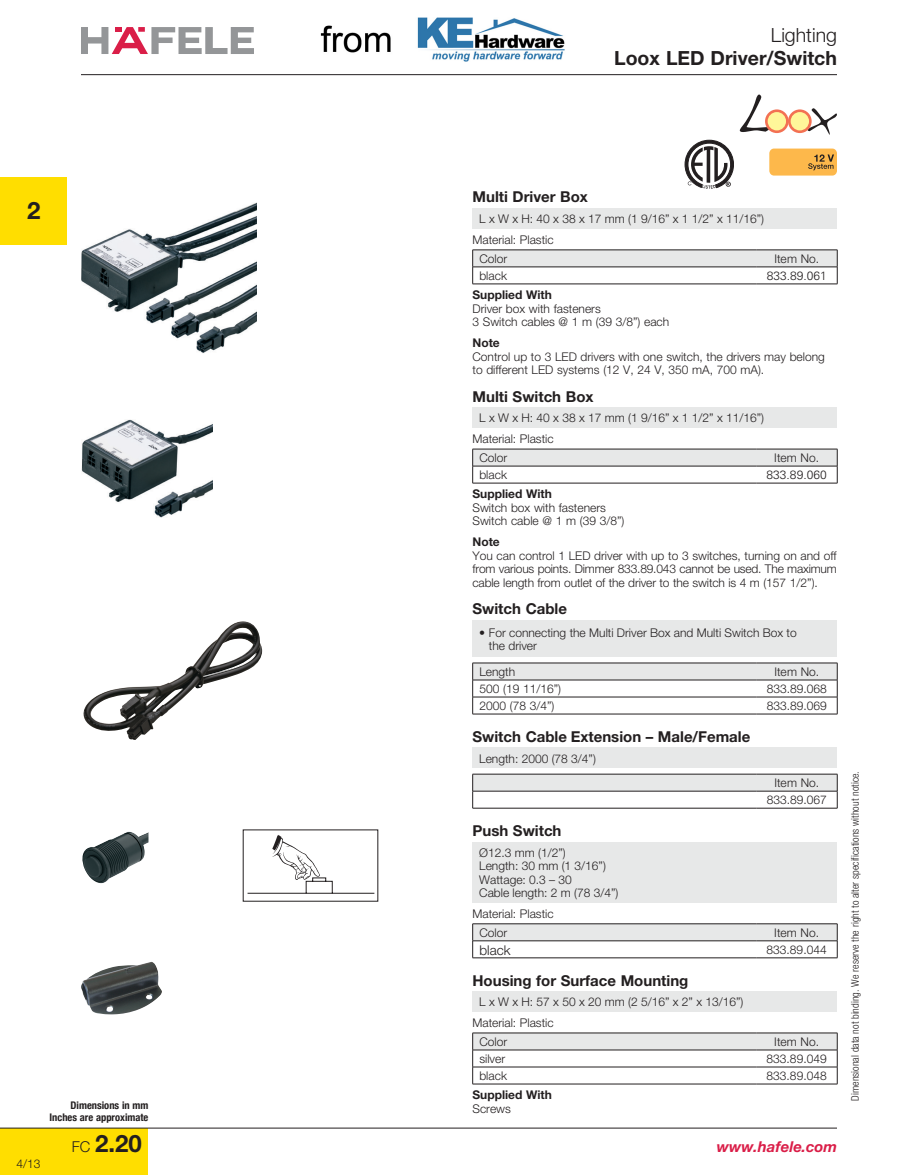
<style>
.page{position:relative;width:918px;height:1175px;background:#fff}
.page>*{position:absolute;margin:0;border:0;box-sizing:border-box;transform-origin:0 0}
.t1{font:700 24px "Helvetica Neue";color:#231f20}
.t2{font:700 19.5px "Helvetica Neue";color:#231f20}
.t3{font:300 19.5px "Helvetica Neue";color:#231f20}
.t4{font:700 15px "Helvetica Neue";color:#231f20}
.t5{font:italic 700 15px "Helvetica Neue";color:#da1e48}
.t6{font:300 13.5px "Helvetica Neue";color:#231f20}
.t7{font:300 12px/13.5px "Helvetica Neue";color:#231f20}
.t8{font:700 12px "Helvetica Neue";color:#231f20}
.t9{font:300 12px "Univers";color:#231f20}
.t10{font:300 condensed 10.5px "Helvetica Neue";color:#231f20}
.t11{font:700 condensed 10.5px/12px "Helvetica Neue";color:#231f20;text-align:right}
.s1{font-weight:300;font-size:15px}
</style>
<div class="page">
<div style="left:0;top:1127px;width:148px;height:47px;background:#ffde00"></div>
<svg style="left:81px;top:27px;width:173px;height:27px"></svg>
<hr style="left:81px;top:74px;width:756px;height:1px;background:#231f20">
<hr style="left:0;top:1127px;width:837px;height:1px;background:#231f20">
<svg style="left:740px;top:94px;width:29px;height:38px"></svg>
<svg style="left:808px;top:108px;width:29px;height:27px"></svg>
<svg style="left:788px;top:109px;width:24px;height:24px"></svg>
<div style="left:791px;top:112px;width:18px;height:18px;background:#fff79a;border-radius:50%"></div>
<svg style="left:765px;top:109px;width:24px;height:24px"></svg>
<div style="left:768px;top:112px;width:18px;height:18px;background:#fff79a;border-radius:50%"></div>
<div style="left:0;top:177px;width:68px;height:68px;background:#ffde00"></div>
<img style="left:81px;top:203px;width:175px;height:150px">
<div style="left:472px;top:208px;width:365px;height:21px;background:#e7e8e8"></div>
<svg style="left:472px;top:250px;width:366px;height:34px"></svg>
<hr style="left:472px;top:284px;width:284px;height:1px;background:#231f20">
<hr style="left:756px;top:284px;width:81px;height:1px;background:#231f20">
<img style="left:81px;top:419px;width:131px;height:98px">
<div style="left:472px;top:407px;width:365px;height:21px;background:#e7e8e8"></div>
<svg style="left:472px;top:449px;width:366px;height:34px"></svg>
<hr style="left:472px;top:483px;width:284px;height:1px;background:#231f20">
<hr style="left:756px;top:483px;width:81px;height:1px;background:#231f20">
<div style="left:472px;top:620px;width:365px;height:37px;background:#e7e8e8"></div>
<hr style="left:472px;top:662px;width:284px;height:1px;background:#231f20">
<hr style="left:756px;top:662px;width:81px;height:1px;background:#231f20">
<svg style="left:472px;top:663px;width:366px;height:51px"></svg>
<hr style="left:472px;top:713px;width:284px;height:1px;background:#231f20">
<hr style="left:756px;top:713px;width:81px;height:1px;background:#231f20">
<div style="left:472px;top:991px;width:365px;height:20px;background:#e7e8e8"></div>
<hr style="left:472px;top:1032px;width:284px;height:1px;background:#231f20">
<hr style="left:756px;top:1032px;width:81px;height:1px;background:#231f20">
<svg style="left:472px;top:1033px;width:366px;height:50px"></svg>
<hr style="left:472px;top:1083px;width:284px;height:1px;background:#231f20">
<hr style="left:756px;top:1083px;width:81px;height:1px;background:#231f20">
<img style="left:81px;top:965px;width:62px;height:49px">
<div style="left:472px;top:841px;width:365px;height:61px;background:#e7e8e8"></div>
<svg style="left:472px;top:923px;width:366px;height:34px"></svg>
<hr style="left:472px;top:957px;width:284px;height:1px;background:#231f20">
<hr style="left:756px;top:957px;width:81px;height:1px;background:#231f20">
<svg style="left:247px;top:835px;width:128px;height:58px"></svg>
<img style="left:82px;top:831px;width:66px;height:52px">
<svg style="left:685px;top:140px;width:49px;height:49px"></svg>
<img style="left:83px;top:621px;width:179px;height:119px">
<div style="left:769px;top:148px;width:68px;height:27px;background:#fdb84b;border-radius:5px"></div>
<svg style="left:808px;top:154px;width:26px;height:16px"></svg>
<div style="left:472px;top:747px;width:365px;height:21px;background:#e7e8e8"></div>
<svg style="left:472px;top:774px;width:366px;height:34px"></svg>
<hr style="left:472px;top:808px;width:284px;height:1px;background:#231f20">
<hr style="left:756px;top:808px;width:81px;height:1px;background:#231f20">
<img style="left:320px;top:17px;width:245px;height:45px">
<h1 class="t1" style="left:27px;top:196px;width:15px">2</h1>
<p class="t7" style="left:16px;top:1156px;width:26px">4/13</p>
<p class="t11" style="left:50px;top:1098px;width:100px">Dimensions in mm<br>Inches are approximate</p>
<h1 class="t1" style="left:72px;top:1128px;width:71px"><span class="s1">FC</span> 2.20</h1>
<h2 class="t3" style="left:771px;top:24px;width:68px">Lighting</h2>
<h2 class="t2" style="left:614px;top:46px;width:224px">Loox LED Driver/Switch</h2>
<p class="t4" style="left:472px;top:188px;width:117px">Multi Driver Box</p>
<p class="t7" style="left:479px;top:212px;width:286px">L x W x H: 40 x 38 x 17 mm (1 9/16” x 1 1/2” x 11/16”)</p>
<p class="t7" style="left:473px;top:232px;width:83px">Material: Plastic</p>
<p class="t7" style="left:479px;top:252px;width:29px">Color</p>
<p class="t7" style="left:774px;top:252px;width:46px">Item No.</p>
<p class="t7" style="left:479px;top:269px;width:29px">black</p>
<p class="t9" style="left:767px;top:269px;width:62px">833.89.061</p>
<p class="t8" style="left:472px;top:287px;width:81px">Supplied With</p>
<p class="t7" style="left:472px;top:301px;width:198px">Driver box with fasteners<br>3 Switch cables @ 1 m (39 3/8”) each</p>
<p class="t8" style="left:472px;top:335px;width:29px">Note</p>
<p class="t7" style="left:472px;top:349px;width:354px">Control up to 3 LED drivers with one switch, the drivers may belong to different LED systems (12 V, 24 V, 350 mA, 700 mA).</p>
<p class="t4" style="left:472px;top:387px;width:123px">Multi Switch Box</p>
<p class="t7" style="left:479px;top:411px;width:286px">L x W x H: 40 x 38 x 17 mm (1 9/16” x 1 1/2” x 11/16”)</p>
<p class="t7" style="left:473px;top:431px;width:83px">Material: Plastic</p>
<p class="t7" style="left:479px;top:451px;width:29px">Color</p>
<p class="t7" style="left:774px;top:451px;width:46px">Item No.</p>
<p class="t7" style="left:479px;top:468px;width:29px">black</p>
<p class="t9" style="left:767px;top:468px;width:62px">833.89.060</p>
<p class="t8" style="left:473px;top:486px;width:81px">Supplied With</p>
<p class="t7" style="left:473px;top:500px;width:153px">Switch box with fasteners<br>Switch cable @ 1 m (39 3/8”)</p>
<p class="t8" style="left:473px;top:534px;width:29px">Note</p>
<p class="t7" style="left:473px;top:548px;width:366px;text-align:justify">You can control 1 LED driver with up to 3 switches, turning on and off from various points. Dimmer 833.89.043 cannot be used. The maximum cable length from outlet of the driver to the switch is 4 m (157 1/2”).</p>
<p class="t4" style="left:472px;top:599px;width:96px">Switch Cable</p>
<p class="t7" style="left:489px;top:625px;width:309px;text-indent:-10px">• For connecting the Multi Driver Box and Multi Switch Box to the driver</p>
<p class="t7" style="left:479px;top:665px;width:37px">Length</p>
<p class="t7" style="left:774px;top:665px;width:46px">Item No.</p>
<p class="t7" style="left:479px;top:682px;width:83px">500 (19 11/16”)</p>
<p class="t7" style="left:767px;top:682px;width:62px">833.89.068</p>
<p class="t7" style="left:479px;top:699px;width:76px">2000 (78 3/4”)</p>
<p class="t7" style="left:767px;top:699px;width:62px">833.89.069</p>
<p class="t4" style="left:472px;top:727px;width:279px">Switch Cable Extension – Male/Female</p>
<p class="t7" style="left:479px;top:751px;width:118px">Length: 2000 (78 3/4”)</p>
<p class="t4" style="left:472px;top:821px;width:91px">Push Switch</p>
<p class="t7" style="left:479px;top:845px;width:141px">Ø12.3 mm (1/2”)<br>Length: 30 mm (1 3/16”)<br>Wattage: 0.3 – 30<br>Cable length: 2 m (78 3/4”)</p>
<p class="t7" style="left:479px;top:903px;width:76px;line-height:19.5px;text-indent:-7px">Material: Plastic<br>Color</p>
<p class="t7" style="left:767px;top:774px;width:62px;line-height:17px;text-align:center">Item No.<br>833.89.067</p>
<p class="t7" style="left:774px;top:925px;width:46px">Item No.</p>
<p class="t6" style="left:479px;top:941px;width:33px">black</p>
<p class="t7" style="left:767px;top:942px;width:62px">833.89.044</p>
<p class="t4" style="left:472px;top:970px;width:217px">Housing for Surface Mounting</p>
<p class="t7" style="left:479px;top:995px;width:266px">L x W x H: 57 x 50 x 20 mm (2 5/16” x 2” x 13/16”)</p>
<p class="t7" style="left:473px;top:1015px;width:83px">Material: Plastic</p>
<p class="t7" style="left:479px;top:1034px;width:29px">Color</p>
<p class="t7" style="left:774px;top:1034px;width:46px">Item No.</p>
<p class="t7" style="left:479px;top:1051px;width:27px">silver</p>
<p class="t7" style="left:767px;top:1051px;width:62px">833.89.049</p>
<p class="t7" style="left:479px;top:1068px;width:29px">black</p>
<p class="t7" style="left:767px;top:1068px;width:62px">833.89.048</p>
<p class="t8" style="left:473px;top:1087px;width:81px">Supplied With</p>
<p class="t7" style="left:473px;top:1101px;width:40px">Screws</p>
<p class="t5" style="left:717px;top:1137px;width:122px">www.hafele.com</p>
<p class="t10" style="left:849px;top:1100px;width:331px;rotate:-90deg">Dimensional data not binding. We reserve the right to alter specifications without notice.</p>
</div>
